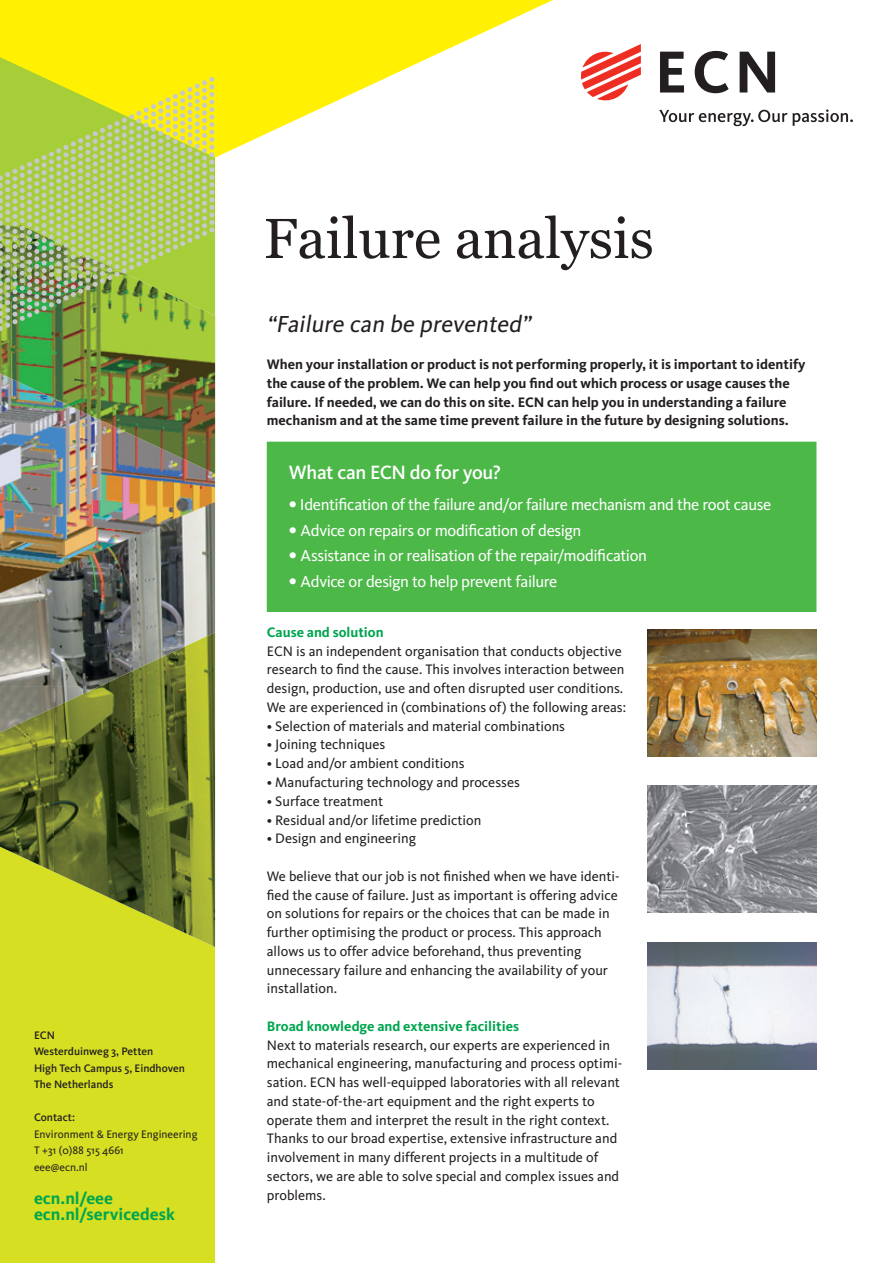
<style>
.page{position:relative;width:893px;height:1263px;background:#fff}
.page>*{position:absolute;margin:0;border:0;box-sizing:border-box;transform-origin:0 0}
.t1{font:56.4px "Georgia";color:#231f20}
.t2{font:italic 24px "Kievit";color:#231f20}
.t3{font:500 19.95px "Kievit";letter-spacing:-.02em;color:#fff}
.t4{font:700 17.25px/16.5px "Kievit";color:#00a54f}
.t5{font:16.5px "Kievit";letter-spacing:-.025em;color:#fff}
.t6{font:14.25px/18.8px "Kievit";color:#231f20}
.t7{font:700 14.25px/18.8px "Kievit";color:#231f20}
.t8{font:700 14.25px "Kievit";color:#00a54f}
.t9{font:500 11.25px/16.5px "Kievit";color:#231f20}
.t10{font:11.25px/16.5px "Kievit";color:#231f20}
.s1{font-weight:500;font-size:19.95px}
</style>
<div class="page">
<div style="left:0;top:872px;width:215px;height:391px;background:#d6df21"></div>
<svg style="left:0;top:0;width:553px;height:258px"></svg>
<img style="left:0;top:474px;width:161px;height:212px">
<img style="left:161px;top:474px;width:54px;height:158px">
<img style="left:0;top:686px;width:53px;height:22px">
<img style="left:53px;top:632px;width:162px;height:315px">
<img style="left:0;top:708px;width:54px;height:164px">
<svg style="left:581px;top:44px;width:60px;height:57px"></svg>
<svg style="left:660px;top:52px;width:24px;height:41px"></svg>
<svg style="left:695px;top:51px;width:34px;height:42px"></svg>
<svg style="left:740px;top:52px;width:35px;height:41px"></svg>
<svg style="left:659px;top:110px;width:128px;height:16px"></svg>
<svg style="left:793px;top:109px;width:60px;height:17px"></svg>
<img style="left:0;top:331px;width:215px;height:143px">
<svg style="left:0;top:57px;width:215px;height:274px;background:#b2ca4e"></svg>
<img style="left:647px;top:942px;width:169px;height:127px">
<img style="left:647px;top:785px;width:169px;height:127px">
<img style="left:647px;top:629px;width:169px;height:127px">
<div style="left:267px;top:442px;width:549px;height:169px;background:#4cb848"></div>
<div style="left:267px;top:442px;width:549px;height:170px;border:1px solid #4cb848"></div>
<p class="t9" style="left:34px;top:1027px;width:152px">ECN<br>Westerduinweg 3, Petten<br>High Tech Campus 5, Eindhoven<br>The Netherlands</p>
<p class="t9" style="left:34px;top:1109px;width:42px">Contact:</p>
<p class="t10" style="left:34px;top:1126px;width:165px">Environment &amp; Energy Engineering<br>T +31 (0)88 515 4661<br>eee@ecn.nl</p>
<p class="t4" style="left:34px;top:1190px;width:142px">ecn.nl/eee ecn.nl/servicedesk</p>
<h1 class="t1" style="left:264px;top:204px;width:392px">Failure analysis</h1>
<h2 class="t2" style="left:267px;top:309px;width:270px">“Failure can be prevented”</h2>
<p class="t7" style="left:267px;top:355px;width:540px">When your installation or product is not performing properly, it is important to identify the cause of the problem. We can help you find out which process or usage causes the failure. If needed, we can do this on site. ECN can help you in understanding a failure mechanism and at the same time prevent failure in the future by designing solutions.</p>
<h3 class="t3" style="left:289px;top:460px;width:213px">What can ECN do for you?</h3>
<p class="t5" style="left:289px;top:495px;width:484px"><span class="s1">•</span> Identification of the failure and/or failure mechanism and the root cause</p>
<p class="t5" style="left:289px;top:520px;width:294px"><span class="s1">•</span> Advice on repairs or modification of design</p>
<p class="t5" style="left:289px;top:546px;width:360px"><span class="s1">•</span> Assistance in or realisation of the repair/modification</p>
<p class="t5" style="left:289px;top:571px;width:270px"><span class="s1">•</span> Advice or design to help prevent failure</p>
<p class="t8" style="left:267px;top:623px;width:118px">Cause and solution</p>
<p class="t6" style="left:267px;top:641px;width:361px">ECN is an independent organisation that conducts objective research to find the cause. This involves interaction between design, production, use and often disrupted user conditions.<br>We are experienced in (combinations of) the following areas:</p>
<p class="t6" style="left:267px;top:716px;width:300px">• Selection of materials and material combinations</p>
<p class="t6" style="left:267px;top:735px;width:120px">• Joining techniques</p>
<p class="t6" style="left:267px;top:754px;width:199px">• Load and/or ambient conditions</p>
<p class="t6" style="left:267px;top:773px;width:255px">• Manufacturing technology and processes</p>
<p class="t6" style="left:267px;top:791px;width:118px">• Surface treatment</p>
<p class="t6" style="left:267px;top:810px;width:216px">• Residual and/or lifetime prediction</p>
<p class="t6" style="left:267px;top:829px;width:151px">• Design and engineering</p>
<p class="t6" style="left:267px;top:866px;width:354px">We believe that our job is not finished when we have identi&shy;fied the cause of failure. Just as important is offering advice on solutions for repairs or the choices that can be made in further optimising the product or process. This approach allows us to offer advice beforehand, thus preventing unnecessary failure and enhancing the availability of your installation.</p>
<p class="t8" style="left:267px;top:1017px;width:254px">Broad knowledge and extensive facilities</p>
<p class="t6" style="left:267px;top:1035px;width:357px">Next to materials research, our experts are experienced in mechanical engineering, manufacturing and process optimi&shy;sation. ECN has well-equipped laboratories with all relevant and state-of-the-art equipment and the right experts to operate them and interpret the result in the right context.<br>Thanks to our broad expertise, extensive infrastructure and involvement in many different projects in a multitude of sectors, we are able to solve special and complex issues and problems.</p>
</div>
